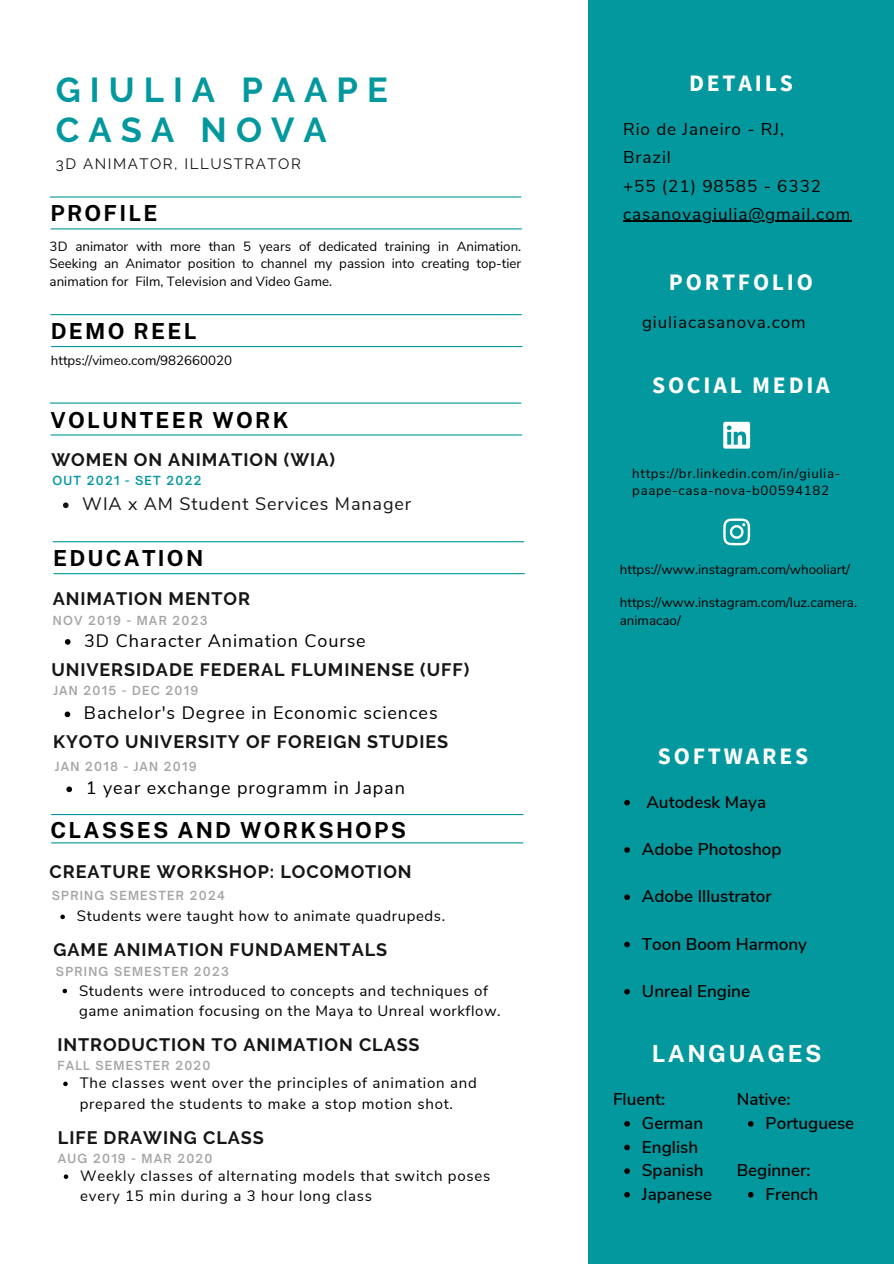
<style>
.page{position:relative;width:894px;height:1264px;background:#fff}
.page>*{position:absolute;margin:0;border:0;box-sizing:border-box;transform-origin:0 0}
.t1{font:700 34.5px/40.5px "Raleway";letter-spacing:.26em;color:#03989e}
.t2{font:700 23.55px "Source Sans Pro";letter-spacing:.12em;color:#fff}
.t3{font:700 23.55px "Public Sans";letter-spacing:.1em;color:#fff}
.t4{font:700 22.05px "Public Sans";letter-spacing:.1em;color:#000}
.t5{font:700 18px "Raleway";letter-spacing:.05em;color:#171616}
.t6{font:18px "Nunito Sans";letter-spacing:.05em;color:#000}
.t7{font:18px "Nunito Sans";letter-spacing:.05em;color:#171616}
.t8{font:17.1px/28.2px "Nunito Sans";letter-spacing:.055em;color:#000}
.t9{font:600 16.95px "Nunito Sans";color:#000}
.t10{font:16.95px "Nunito Sans";letter-spacing:.055em;color:#000}
.t11{font:15px/20.2px "Nunito Sans";letter-spacing:.05em;color:#000}
.t12{font:15px "Raleway";letter-spacing:.1em;color:#171616}
.t13{font:13.35px/17.9px "Nunito Sans";color:#000}
.t14{font:13.35px/17.7px "Nunito Sans";letter-spacing:.05em;color:#000}
.t15{font:600 12px "Open Sauce One";letter-spacing:.1em;color:#a4a4a4}
.t16{font:600 12px "Open Sauce One";letter-spacing:.1em;color:#03989e}
</style>
<div class="page">
<hr style="left:51px;top:228px;width:470px;height:1px;background:#03989e">
<hr style="left:50px;top:196px;width:470px;height:1px;background:#03989e">
<div style="left:588px;top:0;width:305px;height:1263px;background:#03989e"></div>
<svg style="left:748px;top:1121px;width:5px;height:5px"></svg>
<svg style="left:748px;top:1192px;width:5px;height:5px"></svg>
<hr style="left:623px;top:221px;width:228px;height:1px;background:#000">
<svg style="left:65px;top:639px;width:5px;height:5px"></svg>
<svg style="left:66px;top:786px;width:6px;height:6px"></svg>
<svg style="left:64px;top:1174px;width:4px;height:4px"></svg>
<svg style="left:624px;top:799px;width:5px;height:6px"></svg>
<svg style="left:624px;top:847px;width:5px;height:5px"></svg>
<svg style="left:624px;top:894px;width:5px;height:6px"></svg>
<svg style="left:624px;top:941px;width:5px;height:6px"></svg>
<svg style="left:624px;top:989px;width:5px;height:5px"></svg>
<svg style="left:624px;top:1121px;width:5px;height:5px"></svg>
<svg style="left:624px;top:1144px;width:5px;height:6px"></svg>
<svg style="left:624px;top:1168px;width:5px;height:5px"></svg>
<svg style="left:624px;top:1192px;width:5px;height:5px"></svg>
<svg style="left:63px;top:502px;width:6px;height:6px"></svg>
<svg style="left:63px;top:988px;width:4px;height:5px"></svg>
<svg style="left:60px;top:914px;width:5px;height:5px"></svg>
<div style="left:723px;top:422px;width:26px;height:26px;background:#fff;border-radius:2px"></div>
<svg style="left:726px;top:425px;width:20px;height:19px"></svg>
<svg style="left:723px;top:518px;width:26px;height:27px"></svg>
<hr style="left:51px;top:346px;width:471px;height:1px;background:#03989e">
<hr style="left:51px;top:314px;width:470px;height:1px;background:#03989e">
<hr style="left:54px;top:573px;width:470px;height:1px;background:#03989e">
<hr style="left:53px;top:541px;width:470px;height:1px;background:#03989e">
<hr style="left:51px;top:434px;width:470px;height:1px;background:#03989e">
<hr style="left:50px;top:402px;width:470px;height:1px;background:#03989e">
<hr style="left:51px;top:814px;width:472px;height:1px;background:#03989e">
<hr style="left:51px;top:842px;width:472px;height:1px;background:#03989e">
<svg style="left:65px;top:711px;width:5px;height:6px"></svg>
<svg style="left:63px;top:1081px;width:5px;height:5px"></svg>
<h2 class="t1" style="left:56px;top:69px;width:333px">GIULIA PAAPE<br>CASA NOVA</h2>
<p class="t12" style="left:56px;top:155px;width:246px">3D ANIMATOR, ILLUSTRATOR</p>
<p class="t4" style="left:50px;top:200px;width:108px">PROFILE</p>
<h2 class="t13" style="left:50px;top:237px;width:473px;text-align:justify">3D animator with more than 5 years of dedicated training in Animation.<br>Seeking an Animator position to channel my passion into creating top-tier animation for Film, Television and Video Game.</h2>
<p class="t4" style="left:51px;top:318px;width:147px">DEMO REEL</p>
<h2 class="t13" style="left:51px;top:352px;width:183px">https://vimeo.com/982660020</h2>
<p class="t4" style="left:50px;top:406px;width:240px">VOLUNTEER WORK</p>
<h2 class="t5" style="left:51px;top:449px;width:285px">WOMEN ON ANIMATION (WIA)</h2>
<h5 class="t16" style="left:52px;top:473px;width:150px">OUT 2021 - SET 2022</h5>
<p class="t7" style="left:82px;top:492px;width:330px">WIA x AM Student Services Manager</p>
<p class="t4" style="left:53px;top:545px;width:151px">EDUCATION</p>
<h3 class="t5" style="left:53px;top:588px;width:198px">ANIMATION MENTOR</h3>
<p class="t15" style="left:53px;top:613px;width:156px">NOV 2019 - MAR 2023</p>
<h2 class="t6" style="left:84px;top:628px;width:283px">3D Character Animation Course</h2>
<p class="t5" style="left:51px;top:659px;width:419px">UNIVERSIDADE FEDERAL FLUMINENSE (UFF)</p>
<p class="t6" style="left:84px;top:701px;width:355px">Bachelor's Degree in Economic sciences</p>
<p class="t15" style="left:53px;top:683px;width:146px">JAN 2015 - DEC 2019</p>
<p class="t5" style="left:53px;top:731px;width:396px">KYOTO UNIVERSITY OF FOREIGN STUDIES</p>
<p class="t6" style="left:86px;top:776px;width:320px">1 year exchange programm in Japan</p>
<p class="t15" style="left:55px;top:758px;width:143px">JAN 2018 - JAN 2019</p>
<p class="t4" style="left:50px;top:817px;width:357px">CLASSES AND WORKSHOPS</p>
<p class="t5" style="left:50px;top:860px;width:363px">CREATURE WORKSHOP: LOCOMOTION</p>
<p class="t15" style="left:52px;top:887px;width:174px">SPRING SEMESTER 2024</p>
<p class="t11" style="left:77px;top:906px;width:369px">Students were taught how to animate quadrupeds.</p>
<h5 class="t5" style="left:54px;top:939px;width:335px">GAME ANIMATION FUNDAMENTALS</h5>
<h2 class="t15" style="left:56px;top:964px;width:175px">SPRING SEMESTER 2023</h2>
<h2 class="t11" style="left:79px;top:980px;width:423px">Students were introduced to concepts and techniques of game animation focusing on the Maya to Unreal workflow.</h2>
<p class="t5" style="left:57px;top:1033px;width:363px">INTRODUCTION TO ANIMATION CLASS</p>
<h4 class="t15" style="left:57px;top:1057px;width:155px">FALL SEMESTER 2020</h4>
<h4 class="t11" style="left:80px;top:1073px;width:398px">The classes went over the principles of animation and prepared the students to make a stop motion shot.</h4>
<h3 class="t5" style="left:58px;top:1126px;width:207px">LIFE DRAWING CLASS</h3>
<p class="t15" style="left:58px;top:1150px;width:156px">AUG 2019 - MAR 2020</p>
<p class="t11" style="left:80px;top:1166px;width:411px">Weekly classes of alternating models that switch poses every 15 min during a 3 hour long class</p>
<p class="t2" style="left:689px;top:68px;width:105px">DETAILS</p>
<h3 class="t8" style="left:623px;top:115px;width:199px">Rio de Janeiro - RJ,<br>Brazil<br>+55 (21) 98585 - 6332</h3>
<p class="t8" style="left:623px;top:200px;width:229px">casanovagiulia@gmail.com</p>
<p class="t2" style="left:668px;top:267px;width:145px">PORTFOLIO</p>
<p class="t10" style="left:641px;top:310px;width:165px">giuliacasanova.com</p>
<h4 class="t2" style="left:652px;top:370px;width:179px">SOCIAL MEDIA</h4>
<p class="t14" style="left:632px;top:464px;width:209px">https://br.linkedin.com/in/giulia&shy;paape-casa-nova-b00594182</p>
<h3 class="t13" style="left:619px;top:561px;width:231px">https://www.instagram.com/whooliart/</h3>
<p class="t13" style="left:619px;top:593px;width:239px">https://www.instagram.com/luz.camera. animacao/</p>
<p class="t2" style="left:657px;top:740px;width:152px">SOFTWARES</p>
<h2 class="t9" style="left:646px;top:790px;width:121px">Autodesk Maya</h2>
<h3 class="t9" style="left:641px;top:837px;width:141px">Adobe Photoshop</h3>
<p class="t9" style="left:641px;top:885px;width:131px">Adobe Illustrator</p>
<p class="t9" style="left:641px;top:932px;width:166px">Toon Boom Harmony</p>
<h3 class="t9" style="left:641px;top:979px;width:109px">Unreal Engine</h3>
<h1 class="t3" style="left:651px;top:1039px;width:171px">LANGUAGES</h1>
<h6 class="t9" style="left:736px;top:1088px;width:55px">Native:</h6>
<h2 class="t9" style="left:765px;top:1111px;width:90px">Portuguese</h2>
<p class="t9" style="left:736px;top:1158px;width:75px">Beginner:</p>
<h2 class="t9" style="left:765px;top:1182px;width:54px">French</h2>
<p class="t9" style="left:613px;top:1088px;width:54px">Fluent:</p>
<p class="t9" style="left:641px;top:1111px;width:63px">German</p>
<h3 class="t9" style="left:641px;top:1135px;width:58px">English</h3>
<p class="t9" style="left:641px;top:1158px;width:63px">Spanish</p>
<p class="t9" style="left:641px;top:1182px;width:72px">Japanese</p>
</div>
